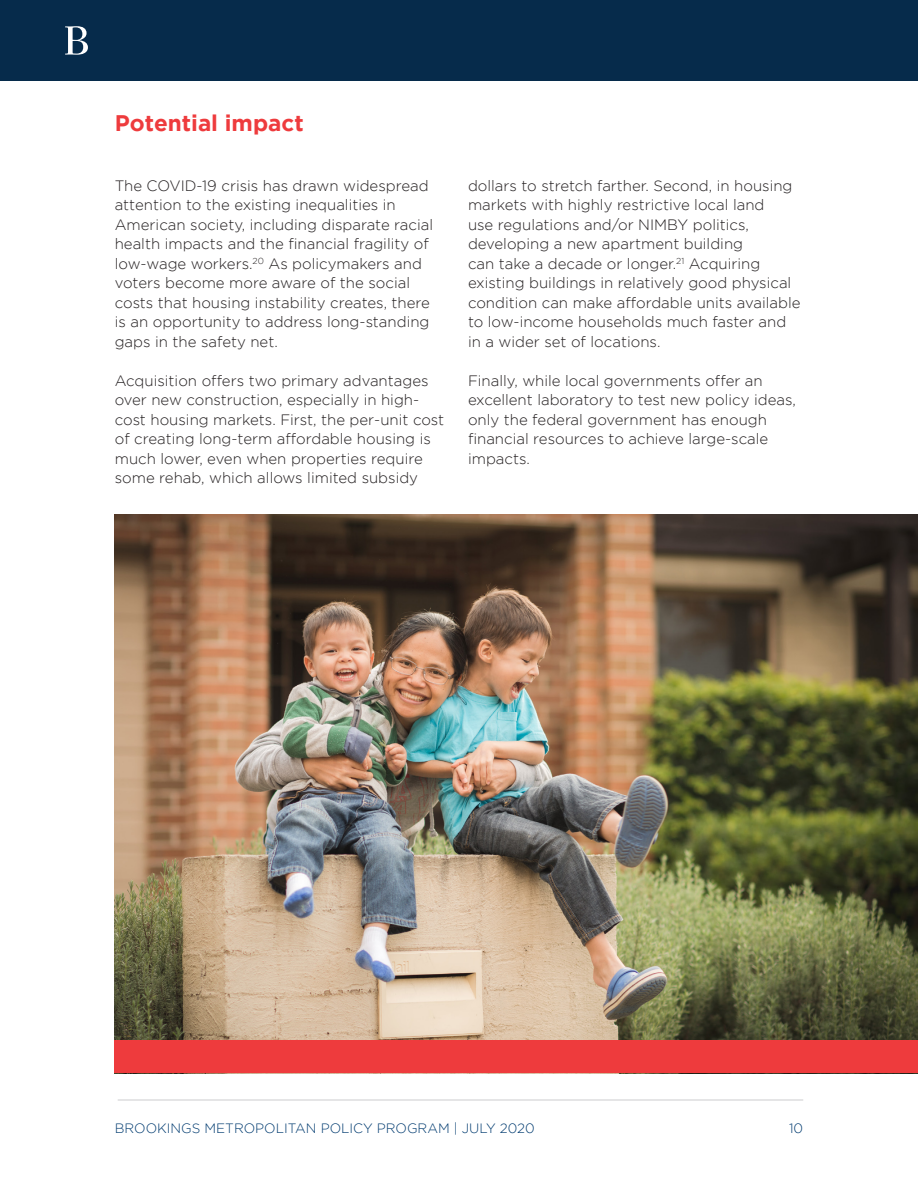
<style>
.page{position:relative;width:918px;height:1188px;background:#fff}
.page>*{position:absolute;margin:0;border:0;box-sizing:border-box;transform-origin:0 0}
.t1{font:700 22.5px "Gotham";color:#ee3b3d}
.t2{font:300 15px/19.5px "Gotham";color:#231f20}
.t3{font:300 13.5px "Gotham";color:#003b70}
</style>
<div class="page">
<div style="left:0;top:0;width:918px;height:81px;background:#062b4b"></div>
<svg style="left:65px;top:26px;width:23px;height:29px"></svg>
<hr style="left:118px;top:1099px;width:685px;height:2px;background:#d1d2d4">
<img style="left:115px;top:514px;width:803px;height:527px">
<div style="left:115px;top:1041px;width:803px;height:32px;background:#ee3b3d"></div>
<p class="t1" style="left:115px;top:110px;width:190px">Potential impact</p>
<p class="t2" style="left:115px;top:176px;width:320px">The COVID-19 crisis has drawn widespread attention to the existing inequalities in American society, including disparate racial health impacts and the financial fragility of low-wage workers.<sup>20</sup> As policymakers and voters become more aware of the social costs that housing instability creates, there is an opportunity to address long-standing gaps in the safety net.</p>
<p class="t2" style="left:115px;top:371px;width:331px">Acquisition offers two primary advantages over new construction, especially in high&shy;cost housing markets. First, the per-unit cost of creating long-term affordable housing is much lower, even when properties require some rehab, which allows limited subsidy</p>
<p class="t2" style="left:468px;top:176px;width:334px">dollars to stretch farther. Second, in housing markets with highly restrictive local land<br>use regulations and/or NIMBY politics, developing a new apartment building<br>can take a decade or longer.<sup>21</sup> Acquiring existing buildings in relatively good physical condition can make affordable units available to low-income households much faster and in a wider set of locations.</p>
<p class="t2" style="left:468px;top:371px;width:329px">Finally, while local governments offer an excellent laboratory to test new policy ideas, only the federal government has enough financial resources to achieve large-scale impacts.</p>
<p class="t3" style="left:115px;top:1121px;width:421px">BROOKINGS METROPOLITAN POLICY PROGRAM | JULY 2020</p>
<p class="t3" style="left:789px;top:1121px;width:16px">10</p>
</div>
